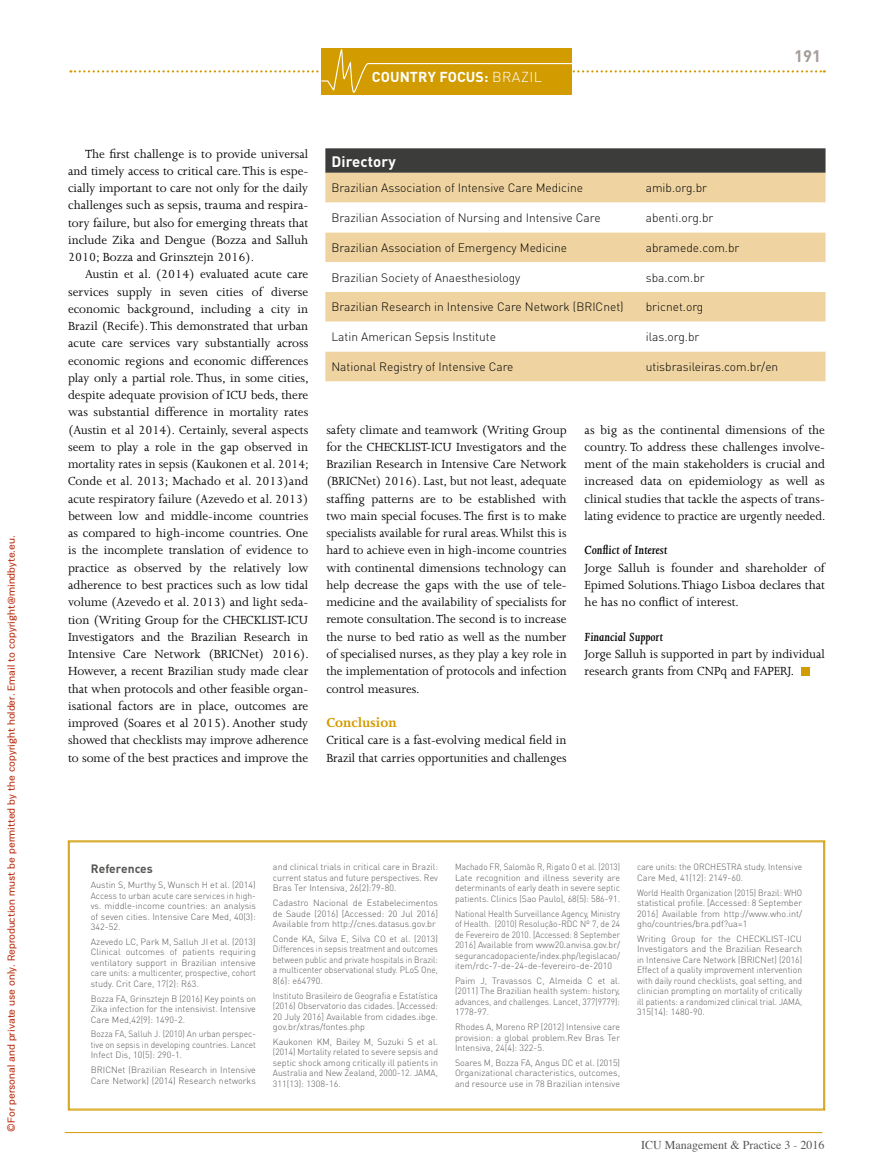
<style>
.page{position:relative;width:893px;height:1174px;background:#fff}
.page>*{position:absolute;margin:0;border:0;box-sizing:border-box;transform-origin:0 0}
.t1{font:700 16.5px "DIN";color:#a49c98}
.t2{font:700 15px "Joanna";color:#d29b00}
.t3{font:700 15px "DIN";letter-spacing:.01em;color:#fff}
.t4{font:700 14.25px "DIN";letter-spacing:.01em;color:#fff}
.t5{font:13.5px/17.2px "Joanna";color:#000;text-align:justify}
.t6{font:italic 600 13.5px "Joanna";color:#000}
.t7{font:300 12px "DIN Pro";color:#000}
.t8{font:12px "Times";color:#575756}
.t9{font:700 12px "DIN";letter-spacing:.005em;color:#575756}
.t10{font:10.5px "PRC Fidelity";color:#b8290c}
.t11{font:300 9px/10.5px "DIN Pro";letter-spacing:.005em;color:#575756;text-align:justify}
.t12{font:300 9px/10.5px "DIN Pro";letter-spacing:.005em;color:#575756;text-align:justify;scale:.93 1}
.t13{font:300 9px/10.5px "DIN Pro";letter-spacing:.005em;color:#575756;text-align:justify;scale:.92 1}
.t14{font:300 9px/10.5px "DIN Pro";letter-spacing:.005em;color:#575756;text-align:justify;scale:.9 1}
.t15{font:300 9px/10.5px "DIN Pro";letter-spacing:.005em;color:#575756;text-align:justify;scale:.91 1}
.t16{font:300 9px/10.5px "DIN Pro";letter-spacing:.005em;color:#575756;scale:.95 1}
.s1{font-weight:300}
</style>
<div class="page">
<hr style="left:65px;top:1132px;width:757px;height:1px;background:#d29b00">
<div style="left:322px;top:48px;width:250px;height:47px;background:#d29b00"></div>
<svg style="left:70px;top:48px;width:755px;height:46px"></svg>
<svg style="left:68px;top:840px;width:757px;height:270px"></svg>
<div style="left:69px;top:841px;width:755px;height:268px;border:1px solid #d29b00"></div>
<div style="left:801px;top:666px;width:8px;height:9px;background:#d29b00"></div>
<svg style="left:325px;top:148px;width:500px;height:25px;background:#41403f"></svg>
<div style="left:325px;top:173px;width:500px;height:208px;background:#efd4a1"></div>
<svg style="left:325px;top:203px;width:500px;height:148px"></svg>
<p class="t10" style="left:5px;top:1131px;width:597px;rotate:-90deg">©For personal and private use only. Reproduction must be permitted by the copyright holder. Email to copyright@mindbyte.eu.</p>
<p class="t4" style="left:372px;top:67px;width:172px">COUNTRY FOCUS: <span class="s1">BRAZIL</span></p>
<p class="t1" style="left:794px;top:46px;width:28px">191</p>
<p class="t5" style="left:68px;top:145px;width:242px;text-indent:17px">The first challenge is to provide universal and timely access to critical care. This is espe&shy;cially important to care not only for the daily challenges such as sepsis, trauma and respira&shy;tory failure, but also for emerging threats that include Zika and Dengue (Bozza and Salluh 2010; Bozza and Grinsztejn 2016).</p>
<p class="t5" style="left:68px;top:266px;width:242px;text-indent:17px">Austin et al. (2014) evaluated acute care services supply in seven cities of diverse economic background, including a city in Brazil (Recife). This demonstrated that urban acute care services vary substantially across economic regions and economic differences play only a partial role. Thus, in some cities, despite adequate provision of ICU beds, there was substantial difference in mortality rates (Austin et al 2014). Certainly, several aspects seem to play a role in the gap observed in mortality rates in sepsis (Kaukonen et al. 2014; Conde et al. 2013; Machado et al. 2013)and acute respiratory failure (Azevedo et al. 2013) between low and middle-income countries as compared to high-income countries. One is the incomplete translation of evidence to practice as observed by the relatively low adherence to best practices such as low tidal volume (Azevedo et al. 2013) and light seda&shy;tion (Writing Group for the CHECKLIST-ICU Investigators and the Brazilian Research in Intensive Care Network (BRICNet) 2016).<br>However, a recent Brazilian study made clear that when protocols and other feasible organ&shy;isational factors are in place, outcomes are improved (Soares et al 2015). Another study showed that checklists may improve adherence to some of the best practices and improve the</p>
<p class="t3" style="left:331px;top:152px;width:66px">Directory</p>
<p class="t7" style="left:331px;top:180px;width:253px">Brazilian Association of Intensive Care Medicine</p>
<p class="t7" style="left:646px;top:180px;width:63px">amib.org.br</p>
<p class="t7" style="left:331px;top:209px;width:271px">Brazilian Association of Nursing and Intensive Care</p>
<p class="t7" style="left:646px;top:209px;width:69px">abenti.org.br</p>
<p class="t7" style="left:331px;top:239px;width:237px">Brazilian Association of Emergency Medicine</p>
<p class="t7" style="left:646px;top:239px;width:95px">abramede.com.br</p>
<p class="t7" style="left:331px;top:269px;width:191px">Brazilian Society of Anaesthesiology</p>
<p class="t7" style="left:646px;top:269px;width:60px">sba.com.br</p>
<p class="t7" style="left:331px;top:299px;width:294px">Brazilian Research in Intensive Care Network (BRICnet)</p>
<p class="t7" style="left:646px;top:299px;width:59px">bricnet.org</p>
<p class="t7" style="left:331px;top:329px;width:166px">Latin American Sepsis Institute</p>
<p class="t7" style="left:646px;top:329px;width:55px">ilas.org.br</p>
<p class="t7" style="left:331px;top:358px;width:184px">National Registry of Intensive Care</p>
<p class="t7" style="left:646px;top:358px;width:134px">utisbrasileiras.com.br/en</p>
<p class="t5" style="left:326px;top:421px;width:242px">safety climate and teamwork (Writing Group for the CHECKLIST-ICU Investigators and the Brazilian Research in Intensive Care Network (BRICNet) 2016). Last, but not least, adequate staffing patterns are to be established with two main special focuses. The first is to make specialists available for rural areas. Whilst this is hard to achieve even in high-income countries with continental dimensions technology can help decrease the gaps with the use of tele&shy;medicine and the availability of specialists for remote consultation. The second is to increase the nurse to bed ratio as well as the number of specialised nurses, as they play a key role in the implementation of protocols and infection control measures.</p>
<p class="t2" style="left:326px;top:714px;width:72px">Conclusion</p>
<p class="t5" style="left:326px;top:731px;width:242px">Critical care is a fast-evolving medical field in<br>Brazil that carries opportunities and challenges</p>
<p class="t5" style="left:585px;top:421px;width:242px">as big as the continental dimensions of the country. To address these challenges involve&shy;ment of the main stakeholders is crucial and increased data on epidemiology as well as clinical studies that tackle the aspects of trans&shy;lating evidence to practice are urgently needed.</p>
<p class="t6" style="left:585px;top:543px;width:84px">Conflict of Interest</p>
<p class="t5" style="left:585px;top:559px;width:242px">Jorge Salluh is founder and shareholder of Epimed Solutions. Thiago Lisboa declares that he has no conflict of interest.</p>
<p class="t6" style="left:585px;top:629px;width:80px">Financial Support</p>
<p class="t5" style="left:585px;top:645px;width:242px">Jorge Salluh is supported in part by individual research grants from CNPq and FAPERJ.</p>
<p class="t9" style="left:91px;top:861px;width:64px">References</p>
<p class="t11" style="left:91px;top:879px;width:167px">Austin S, Murthy S, Wunsch H et al. (2014)<br>Access to urban acute care services in high&shy;vs. middle-income countries: an analysis of seven cities. Intensive Care Med, 40(3):<br>342-52.</p>
<p class="t11" style="left:91px;top:936px;width:167px">Azevedo LC, Park M, Salluh JI et al. (2013)<br>Clinical outcomes of patients requiring ventilatory support in Brazilian intensive care units: a multicenter, prospective, cohort study. Crit Care, 17(2): R63.</p>
<p class="t11" style="left:91px;top:992px;width:167px">Bozza FA, Grinsztejn B (2016) Key points on Zika infection for the intensivist. Intensive Care Med,42(9): 1490-2.</p>
<p class="t12" style="left:91px;top:1028px;width:179px">Bozza FA, Salluh J. (2010) An urban perspec&shy;tive on sepsis in developing countries. Lancet Infect Dis, 10(5): 290-1.</p>
<p class="t11" style="left:91px;top:1064px;width:167px">BRICNet (Brazilian Research in Intensive<br>Care Network) (2014) Research networks</p>
<p class="t11" style="left:273px;top:861px;width:167px">and clinical trials in critical care in Brazil: current status and future perspectives. Rev Bras Ter Intensiva, 26(2):79-80.</p>
<p class="t11" style="left:273px;top:897px;width:167px">Cadastro Nacional de Estabelecimentos de Saude (2016) [Accessed: 20 Jul 2016] Available from http://cnes.datasus.gov.br</p>
<p class="t11" style="left:273px;top:933px;width:167px">Conde KA, Silva E, Silva CO et al. (2013)<br>Differences in sepsis treatment and outcomes between public and private hospitals in Brazil: a multicenter observational study. PLoS One, 8(6): e64790.</p>
<p class="t12" style="left:273px;top:989px;width:179px">Instituto Brasileiro de Geografia e Estatística (2016) Observatorio das cidades. [Accessed:<br>20 July 2016] Available from cidades.ibge. gov.br/xtras/fontes.php</p>
<p class="t11" style="left:273px;top:1036px;width:167px">Kaukonen KM, Bailey M, Suzuki S et al. (2014) Mortality related to severe sepsis and septic shock among critically ill patients in Australia and New Zealand, 2000-12. JAMA, 311(13): 1308-16.</p>
<p class="t14" style="left:455px;top:861px;width:185px">Machado FR, Salomão R, Rigato O et al. (2013)<br>Late recognition and illness severity are determinants of early death in severe septic patients. Clinics (Sao Paulo), 68(5): 586-91.</p>
<p class="t13" style="left:455px;top:907px;width:181px">National Health Surveillance Agency, Ministry of Health. (2010) Resolução-RDC Nº 7, de 24 de Fevereiro de 2010. [Accessed: 8 September 2016] Available from www20.anvisa.gov.br/ segurancadopaciente/index.php/legislacao/ item/rdc-7-de-24-de-fevereiro-de-2010</p>
<p class="t11" style="left:455px;top:975px;width:167px">Paim J, Travassos C, Almeida C et al. (2011) The Brazilian health system: history, advances, and challenges. Lancet, 377(9779):<br>1778-97.</p>
<p class="t11" style="left:455px;top:1021px;width:167px">Rhodes A, Moreno RP (2012) Intensive care provision: a global problem.Rev Bras Ter Intensiva, 24(4): 322-5.</p>
<p class="t11" style="left:455px;top:1057px;width:167px">Soares M, Bozza FA, Angus DC et al. (2015)<br>Organizational characteristics, outcomes, and resource use in 78 Brazilian intensive</p>
<p class="t16" style="left:637px;top:861px;width:175px">care units: the ORCHESTRA study. Intensive<br>Care Med, 41(12): 2149-60.</p>
<p class="t15" style="left:637px;top:886px;width:183px">World Health Organization (2015) Brazil: WHO statistical profile. [Accessed: 8 September 2016] Available from http://www.who.int/ gho/countries/bra.pdf?ua=1</p>
<p class="t11" style="left:637px;top:933px;width:167px">Writing Group for the CHECKLIST-ICU Investigators and the Brazilian Research in Intensive Care Network (BRICNet) (2016)<br>Effect of a quality improvement intervention with daily round checklists, goal setting, and clinician prompting on mortality of critically ill patients: a randomized clinical trial. JAMA, 315(14): 1480-90.</p>
<p class="t8" style="left:641px;top:1134px;width:185px">ICU Management &amp; Practice 3 - 2016</p>
</div>
